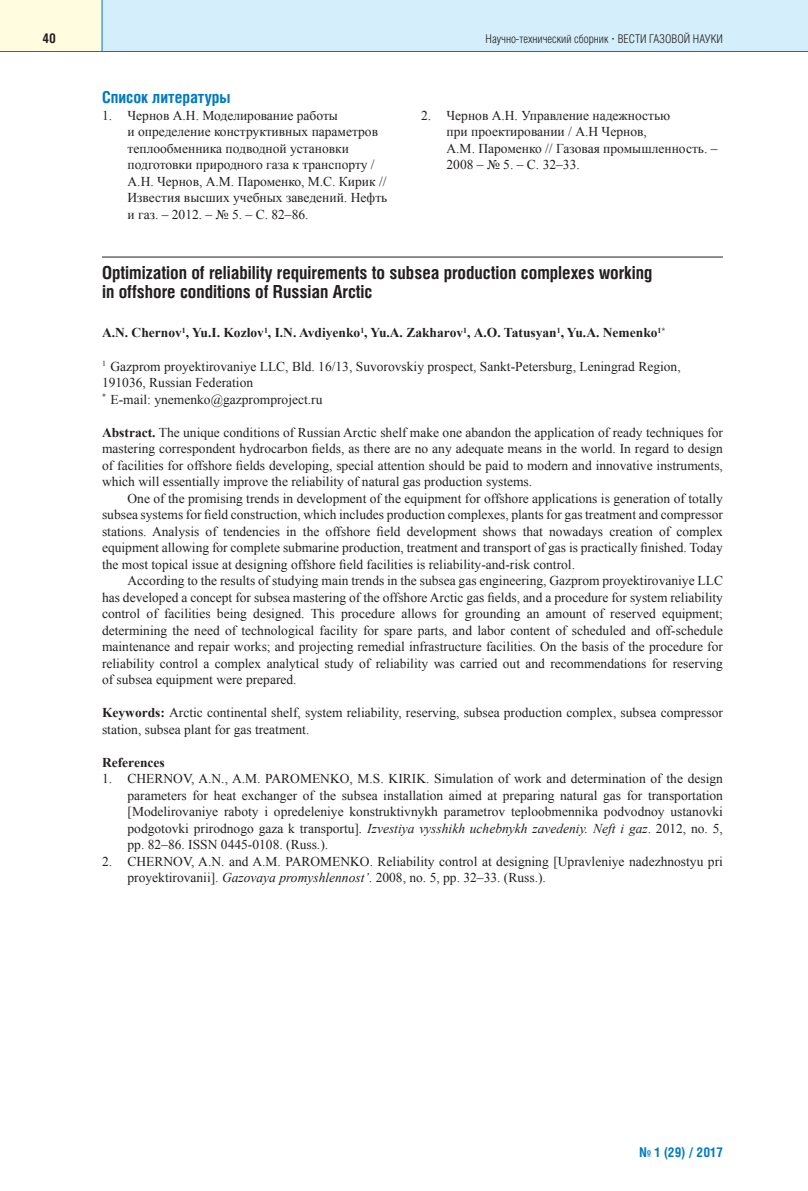
<style>
.page{position:relative;width:808px;height:1191px;background:#fff}
.page>*{position:absolute;margin:0;border:0;box-sizing:border-box;transform-origin:0 0}
.t1{font:700 18px/19.5px "Helios Cond";color:#231f20}
.t2{font:700 16.5px "Helios Cond";color:#0079c2}
.t3{font:13.5px/16.5px "Times New Roman";color:#231f20}
.t4{font:700 13.5px "Times New Roman";color:#231f20}
.t5{font:700 13.5px "Helios Cond";color:#0079c2}
.t6{font:700 13.5px "Helios Cond";color:#231f20}
.t7{font:300 12px "Helios Cond";color:#231f20}
.s1{font-family:"Times New Roman";font-weight:700}
.s2{font-weight:700}
.s3{font-style:italic}
</style>
<div class="page">
<div style="left:102px;top:0;width:706px;height:51px;background:#d4effb"></div>
<div style="left:0;top:0;width:102px;height:51px;background:#fffce0"></div>
<hr style="left:0;top:51px;width:808px;height:1px;background:#0079c2">
<hr style="left:102px;top:0;width:1px;height:51px;background:#0079c2">
<hr style="left:102px;top:257px;width:621px;height:1px;background:#231f20">
<p class="t6" style="left:42px;top:33px;width:15px">40</p>
<p class="t7" style="left:486px;top:34px;width:239px">Научно-технический сборник <span class="s1">·</span> ВЕСТИ ГАЗОВОЙ НАУКИ</p>
<p class="t2" style="left:102px;top:91px;width:130px">Список литературы</p>
<p class="t3" style="left:128px;top:107px;width:261px;text-indent:-26px">1. Чернов А.Н. Моделирование работы<br>и определение конструктивных параметров теплообменника подводной установки подготовки природного газа к транспорту / А.Н. Чернов, А.М. Пароменко, М.С. Кирик // Известия высших учебных заведений. Нефть и газ. – 2012. – № 5. – C. 82–86.</p>
<p class="t3" style="left:446px;top:107px;width:273px;text-indent:-26px">2. Чернов А.Н. Управление надежностью<br>при проектировании / А.Н Чернов,<br>А.М. Пароменко // Газовая промышленность. – 2008 – № 5. – C. 32–33.</p>
<h1 class="t1" style="left:102px;top:264px;width:552px">Optimization of reliability requirements to subsea production complexes working in offshore conditions of Russian Arctic</h1>
<p class="t4" style="left:102px;top:325px;width:565px">A.N. Chernov<sup>1</sup>, Yu.I. Kozlov<sup>1</sup>, I.N. Avdiyenko<sup>1</sup>, Yu.A. Zakharov<sup>1</sup>, А.О. Tatusyan<sup>1</sup>, Yu.A. Nemenko<sup>1*</sup></p>
<p class="t3" style="left:102px;top:358px;width:580px"><sup>1</sup> Gazprom proyektirovaniye LLC, Bld. 16/13, Suvorovskiy prospect, Sankt-Petersburg, Leningrad Region,<br>191036, Russian Federation<br><sup>*</sup> E-mail: ynemenko@gazpromproject.ru</p>
<p class="t3" style="left:102px;top:424px;width:622px;text-align:justify"><span class="s2">Abstract.</span> The unique conditions of Russian Arctic shelf make one abandon the application of ready techniques for mastering correspondent hydrocarbon fields, as there are no any adequate means in the world. In regard to design of facilities for offshore fields developing, special attention should be paid to modern and innovative instruments, which will essentially improve the reliability of natural gas production systems.</p>
<p class="t3" style="left:102px;top:490px;width:622px;text-align:justify;text-indent:26px">One of the promising trends in development of the equipment for offshore applications is generation of totally subsea systems for field construction, which includes production complexes, plants for gas treatment and compressor stations. Analysis of tendencies in the offshore field development shows that nowadays creation of complex equipment allowing for complete submarine production, treatment and transport of gas is practically finished. Today the most topical issue at designing offshore field facilities is reliability-and-risk control.</p>
<p class="t3" style="left:102px;top:572px;width:622px;text-align:justify;text-indent:26px">According to the results of studying main trends in the subsea gas engineering, Gazprom proyektirovaniye LLC has developed a concept for subsea mastering of the offshore Arctic gas fields, and a procedure for system reliability control of facilities being designed. This procedure allows for grounding an amount of reserved equipment; determining the need of technological facility for spare parts, and labor content of scheduled and off-schedule maintenance and repair works; and projecting remedial infrastructure facilities. On the basis of the procedure for reliability control a complex analytical study of reliability was carried out and recommendations for reserving of subsea equipment were prepared.</p>
<p class="t3" style="left:102px;top:704px;width:622px"><span class="s2">Keywords:</span> Arctic continental shelf, system reliability, reserving, subsea production complex, subsea compressor station, subsea plant for gas treatment.</p>
<p class="t4" style="left:102px;top:755px;width:64px">References</p>
<p class="t3" style="left:128px;top:770px;width:597px;text-align:justify;text-indent:-26px">1. CHERNOV, A.N., A.M. PAROMENKO, M.S. KIRIK. Simulation of work and determination of the design parameters for heat exchanger of the subsea installation aimed at preparing natural gas for transportation [Modelirovaniye raboty i opredeleniye konstruktivnykh parametrov teploobmennika podvodnoy ustanovki podgotovki prirodnogo gaza k transportu]<span class="s3">. Izvestiya vysshikh uchebnykh zavedeniy. Neft i gaz</span>. 2012, no. 5, pp. 82–86. ISSN 0445-0108. (Russ.).</p>
<p class="t3" style="left:128px;top:853px;width:597px;text-indent:-26px">2. CHERNOV, A.N. and A.M. PAROMENKO. Reliability control at designing [Upravleniye nadezhnostyu pri proyektirovanii]. <span class="s3">Gazovaya promyshlennost’</span>. 2008, no. 5, pp. 32–33. (Russ.).</p>
<p class="t5" style="left:639px;top:1147px;width:85px">№ 1 (29) / 2017</p>
</div>
